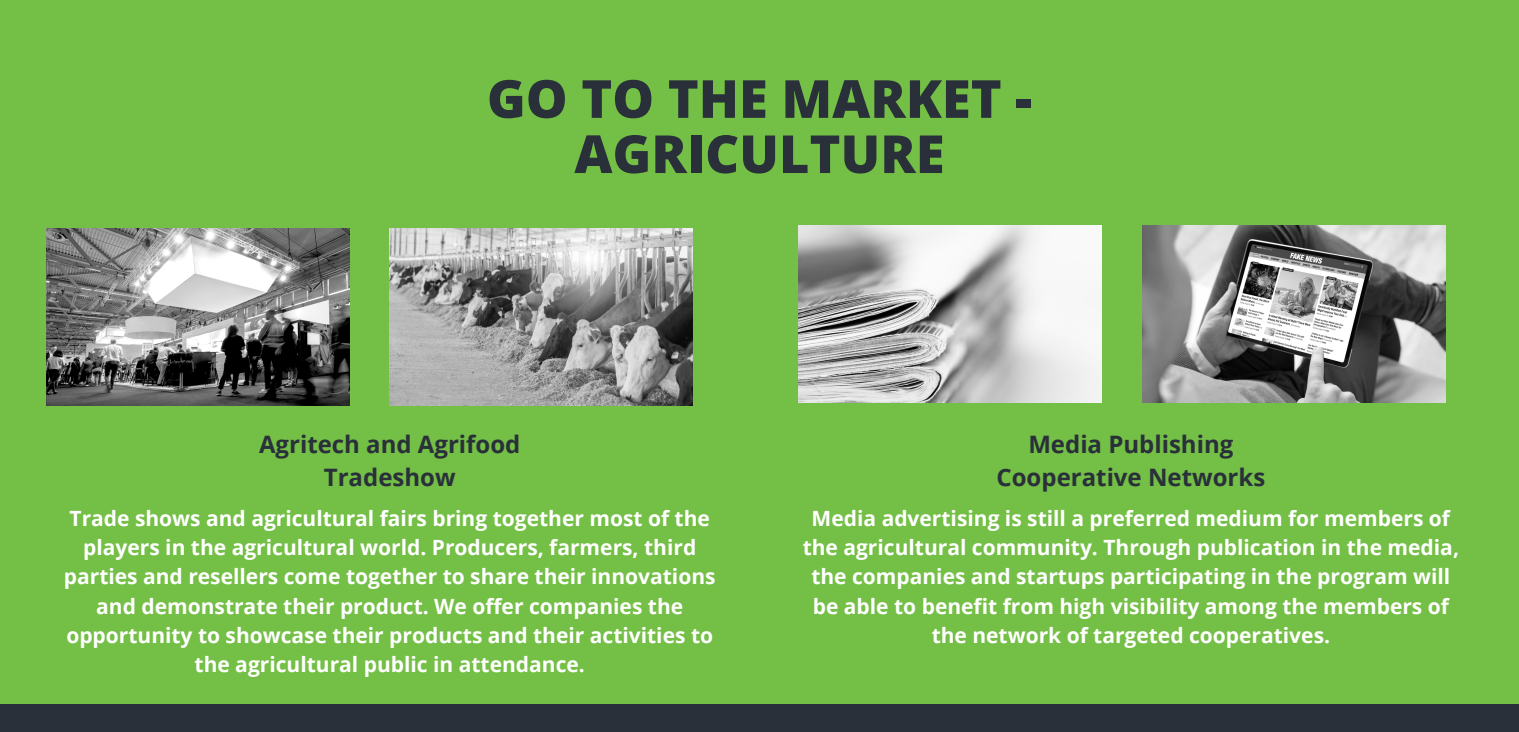
<style>
.page{position:relative;width:1519px;height:732px;background:#fff}
.page>*{position:absolute;margin:0;border:0;box-sizing:border-box;transform-origin:0 0}
.t1{font:800 52.5px/55.2px "Open Sans";color:#293039;text-align:center}
.t2{font:700 24px/32.7px "Open Sans";color:#293039;text-align:center}
.t3{font:700 21px/29.2px "Open Sans";color:#fff;text-align:center}
</style>
<div class="page">
<div style="left:0;top:0;width:1519px;height:731px;background:#74bf46"></div>
<div style="left:0;top:703px;width:1519px;height:28px;background:#293039"></div>
<img style="left:47px;top:228px;width:302px;height:177px">
<img style="left:799px;top:226px;width:302px;height:176px">
<img style="left:1143px;top:226px;width:302px;height:176px">
<img style="left:390px;top:228px;width:302px;height:177px">
<p class="t1" style="left:487px;top:70px;width:546px">GO TO THE MARKET -<br>AGRICULTURE</p>
<h2 class="t2" style="left:259px;top:427px;width:263px">Agritech and Agrifood<br>Tradeshow</h2>
<p class="t3" style="left:64px;top:502px;width:653px">Trade shows and agricultural fairs bring together most of the players in the agricultural world. Producers, farmers, third parties and resellers come together to share their innovations and demonstrate their product. We offer companies the opportunity to showcase their products and their activities to the agricultural public in attendance.</p>
<h2 class="t2" style="left:996px;top:427px;width:270px">Media Publishing<br>Cooperative Networks</h2>
<p class="t3" style="left:803px;top:502px;width:658px">Media advertising is still a preferred medium for members of the agricultural community. Through publication in the media, the companies and startups participating in the program will be able to benefit from high visibility among the members of the network of targeted cooperatives.</p>
</div>
